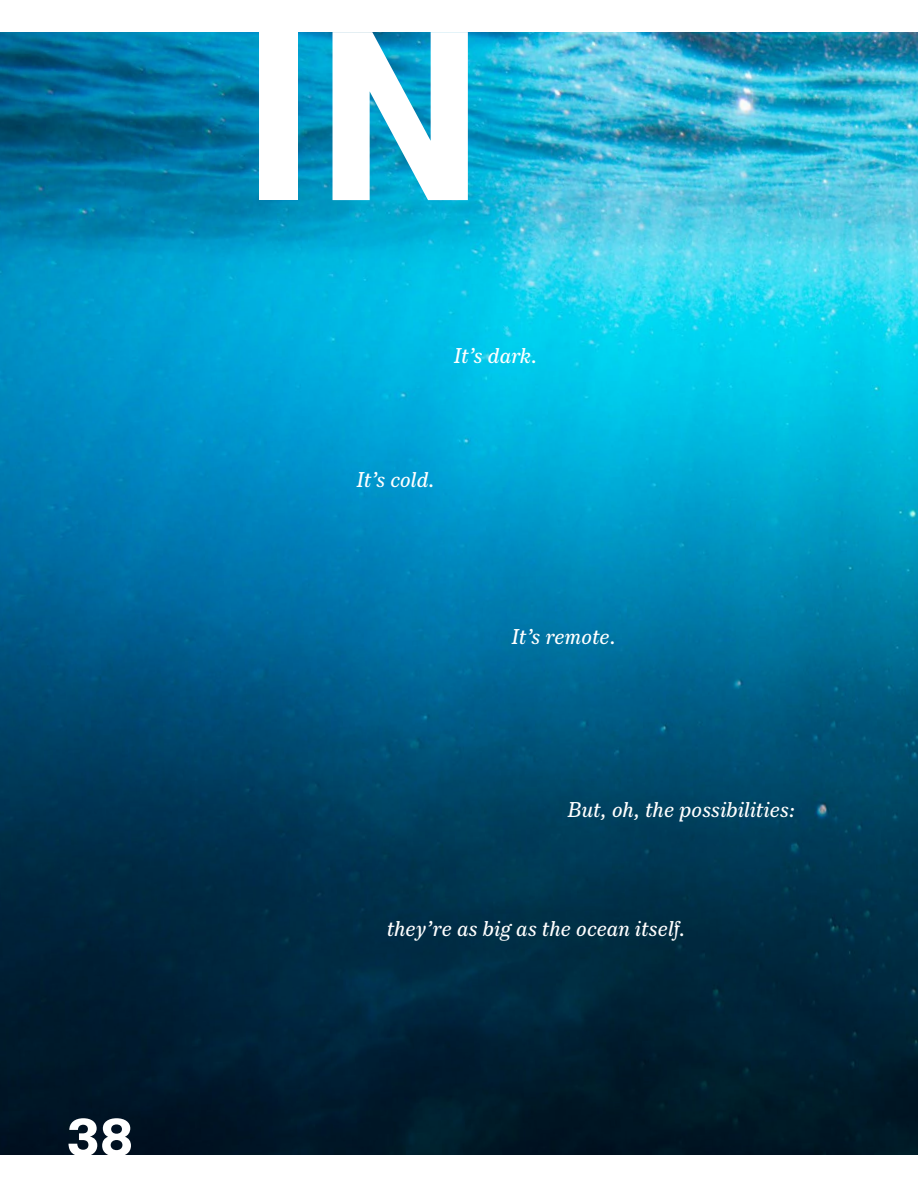
<style>
.page{position:relative;width:918px;height:1188px;background:#fff}
.page>*{position:absolute;margin:0;border:0;box-sizing:border-box;transform-origin:0 0}
.t1{font:700 240px "GT Walsheim";color:#fff}
.t2{font:700 54px "GT Walsheim";color:#fff}
.t3{font:21px "Royal Theatre Serif It";letter-spacing:.015em;color:#fff}
</style>
<div class="page">
<img style="left:0;top:33px;width:918px;height:1122px">
<h2 class="t2" style="left:67px;top:1107px;width:68px">38</h2>
<h1 class="t1" style="left:242px;top:-17px;width:243px">IN</h1>
<p class="t3" style="left:454px;top:340px;width:85px">It’s dark.</p>
<p class="t3" style="left:357px;top:464px;width:80px">It’s cold.</p>
<p class="t3" style="left:512px;top:621px;width:106px">It’s remote.</p>
<p class="t3" style="left:568px;top:794px;width:229px">But, oh, the possibilities:</p>
<p class="t3" style="left:387px;top:913px;width:300px">they’re as big as the ocean itself.</p>
</div>
